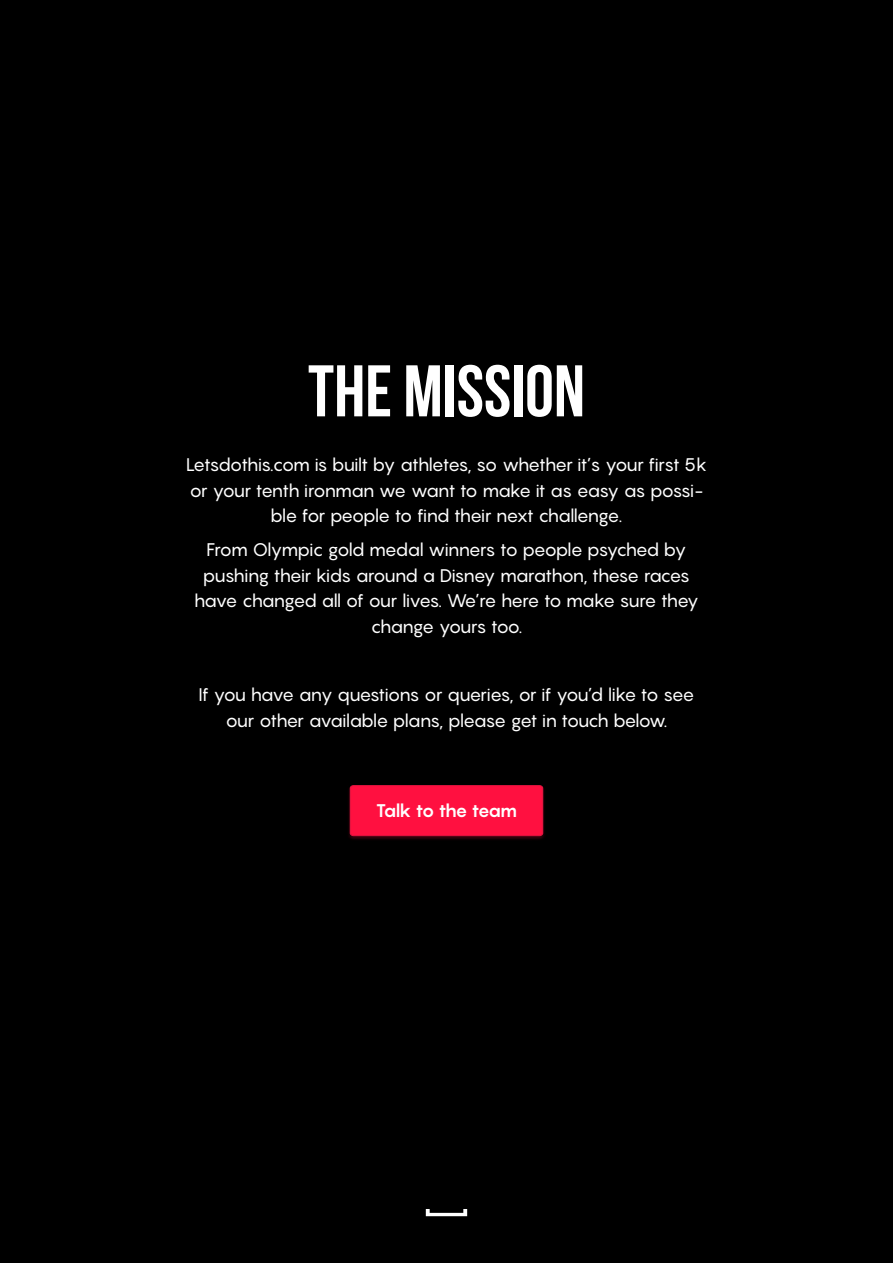
<style>
.page{position:relative;width:893px;height:1263px;background:#000}
.page>*{position:absolute;margin:0;border:0;box-sizing:border-box;transform-origin:0 0}
.t1{font:72.9px "Bebas Neue";color:#fff}
.t2{font:18px/25.5px "Pangram";letter-spacing:-.06em;color:#fff;text-align:center}
.t3{font:700 18px "Pangram";letter-spacing:-.08em;color:#fff}
</style>
<div class="page">
<svg style="left:426px;top:1209px;width:41px;height:7px"></svg>
<img style="left:348px;top:787px;width:197px;height:53px">
<div style="left:350px;top:785px;width:193px;height:51px;background:#ff1040"></div>
<h1 class="t1" style="left:308px;top:351px;width:279px">THE MISSION</h1>
<p class="t2" style="left:186px;top:452px;width:523px">Letsdothis.com is built by athletes, so whether it’s your first 5k or your tenth ironman we want to make it as easy as possi&shy;ble for people to find their next challenge.</p>
<p class="t2" style="left:194px;top:537px;width:506px">From Olympic gold medal winners to people psyched by pushing their kids around a Disney marathon, these races have changed all of our lives. We’re here to make sure they change yours too.</p>
<p class="t2" style="left:199px;top:682px;width:497px">If you have any questions or queries, or if you’d like to see our other available plans, please get in touch below.</p>
<p class="t3" style="left:376px;top:799px;width:143px">Talk to the team</p>
</div>
